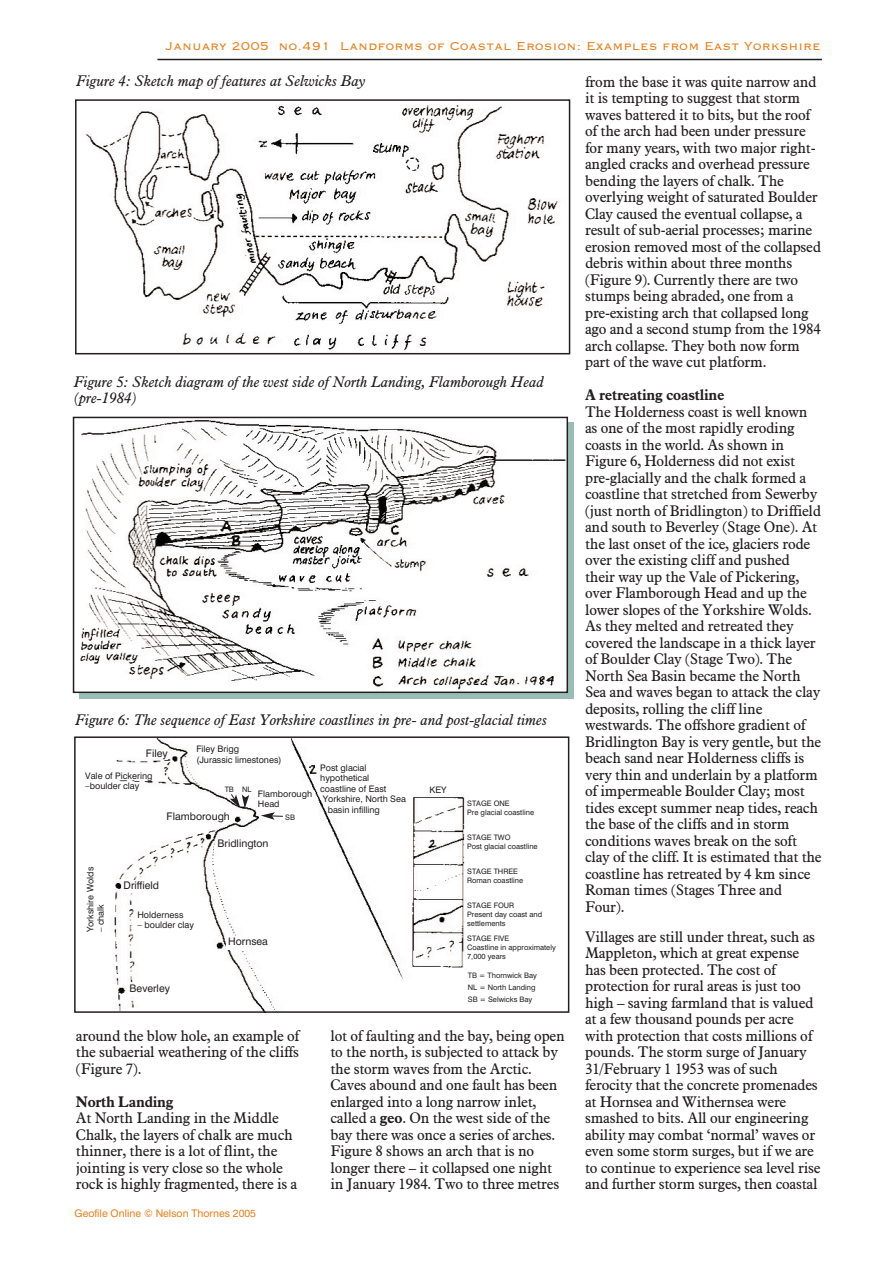
<style>
.page{position:relative;width:893px;height:1263px;background:#fff}
.page>*{position:absolute;margin:0;border:0;box-sizing:border-box;transform-origin:0 0}
.t1{font:15px/16.5px "Aldine 721 BT";letter-spacing:-.015em;color:#231f20}
.t2{font:italic 15px/16.5px "Aldine 721 BT";color:#231f20}
.t3{font:15px "Copperplate Gothic BT";color:#e8811d}
.t4{font:700 15px "Aldine 721 BT";letter-spacing:-.015em;color:#231f20}
.t5{font:10.5px "Swiss 721 BT";color:#231f20}
.t6{font:10.5px "Swiss 721 BT";color:#e8811d}
.t7{font:9px/10.5px "Swiss 721 BT";color:#231f20}
.t8{font:7.5px/9px "Swiss 721 BT";color:#231f20}
.s1{font-weight:700}
</style>
<div class="page">
<hr style="left:157px;top:59px;width:664px;height:1px;background:#231f20">
<img style="left:85px;top:105px;width:473px;height:246px">
<div style="left:75px;top:99px;width:495px;height:255px;border:2px solid #231f20"></div>
<img style="left:114px;top:739px;width:351px;height:271px">
<div style="left:74px;top:736px;width:495px;height:277px;border:2px solid #231f20"></div>
<div style="left:227px;top:936px;width:98px;height:14px;background:#fff"></div>
<div style="left:122px;top:880px;width:39px;height:13px;background:#fff"></div>
<div style="left:128px;top:983px;width:46px;height:14px;background:#fff"></div>
<svg style="left:261px;top:812px;width:23px;height:8px"></svg>
<svg style="left:230px;top:793px;width:19px;height:16px"></svg>
<div style="left:79px;top:422px;width:495px;height:276px;background:#9bbcb5"></div>
<img style="left:79px;top:420px;width:486px;height:270px">
<div style="left:73px;top:417px;width:495px;height:276px;border:2px solid #231f20"></div>
<p class="t3" style="left:166px;top:37px;width:656px">January 2005 no.491 Landforms of Coastal Erosion: Examples from East Yorkshire</p>
<p class="t2" style="left:76px;top:74px;width:290px">Figure 4: Sketch map of features at Selwicks Bay</p>
<p class="t2" style="left:74px;top:375px;width:471px">Figure 5: Sketch diagram of the west side of North Landing, Flamborough Head (pre-1984)</p>
<p class="t2" style="left:76px;top:712px;width:473px">Figure 6: The sequence of East Yorkshire coastlines in pre- and post-glacial times</p>
<p class="t5" style="left:146px;top:750px;width:23px">Filey</p>
<p class="t7" style="left:85px;top:771px;width:69px">Vale of Pickering –boulder clay</p>
<p class="t7" style="left:196px;top:745px;width:87px">Filey Brigg<br>(Jurassic limestones)</p>
<p class="t8" style="left:225px;top:786px;width:28px">TB NL</p>
<p class="t7" style="left:258px;top:789px;width:56px">Flamborough<br>Head</p>
<p class="t7" style="left:86px;top:932px;width:67px;rotate:-90deg">Yorkshire Wolds</p>
<p class="t7" style="left:96px;top:932px;width:30px;rotate:-90deg">– chalk</p>
<p class="t5" style="left:167px;top:813px;width:65px">Flamborough</p>
<p class="t5" style="left:124px;top:882px;width:37px">Driffield</p>
<p class="t7" style="left:137px;top:910px;width:47px">Holderness</p>
<p class="t7" style="left:137px;top:921px;width:58px">– boulder clay</p>
<p class="t5" style="left:130px;top:985px;width:42px">Beverley</p>
<p class="t5" style="left:218px;top:839px;width:52px">Bridlington</p>
<p class="t5" style="left:228px;top:937px;width:41px">Hornsea</p>
<p class="t8" style="left:285px;top:813px;width:11px">SB</p>
<p class="t7" style="left:320px;top:763px;width:48px">Post glacial</p>
<p class="t7" style="left:320px;top:774px;width:51px">hypothetical</p>
<p class="t7" style="left:320px;top:784px;width:68px">coastline of East</p>
<p class="t7" style="left:323px;top:795px;width:85px">Yorkshire, North Sea</p>
<p class="t7" style="left:327px;top:805px;width:54px">basin infilling</p>
<p class="t8" style="left:467px;top:800px;width:68px">STAGE ONE<br>Pre glacial coastline</p>
<p class="t8" style="left:467px;top:834px;width:72px">STAGE TWO<br>Post glacial coastline</p>
<p class="t8" style="left:467px;top:867px;width:58px">STAGE THREE<br>Roman coastline</p>
<p class="t8" style="left:467px;top:902px;width:76px">STAGE FOUR<br>Present day coast and settlements</p>
<p class="t8" style="left:467px;top:934px;width:90px">STAGE FIVE<br>Coastline in approximately<br>7,000 years</p>
<p class="t7" style="left:429px;top:785px;width:18px">KEY</p>
<p class="t8" style="left:468px;top:970px;width:71px;line-height:12px">TB = Thornwick Bay<br>NL = North Landing<br>SB = Selwicks Bay</p>
<p class="t1" style="left:76px;top:1028px;width:225px;text-align:justify">around the blow hole, an example of the subaerial weathering of the cliffs (Figure 7).</p>
<p class="t4" style="left:76px;top:1096px;width:99px">North Landing</p>
<p class="t1" style="left:76px;top:1111px;width:223px">At North Landing in the Middle Chalk, the layers of chalk are much thinner, there is a lot of flint, the jointing is very close so the whole rock is highly fragmented, there is a</p>
<p class="t6" style="left:75px;top:1209px;width:183px">Geofile Online © Nelson Thornes 2005</p>
<p class="t1" style="left:330px;top:1028px;width:236px">lot of faulting and the bay, being open to the north, is subjected to attack by the storm waves from the Arctic.<br>Caves abound and one fault has been enlarged into a long narrow inlet, called a <span class="s1">geo</span>. On the west side of the bay there was once a series of arches.<br>Figure 8 shows an arch that is no longer there – it collapsed one night in January 1984. Two to three metres</p>
<p class="t1" style="left:585px;top:74px;width:237px">from the base it was quite narrow and it is tempting to suggest that storm waves battered it to bits, but the roof of the arch had been under pressure for many years, with two major right&shy;angled cracks and overhead pressure bending the layers of chalk. The overlying weight of saturated Boulder Clay caused the eventual collapse, a result of sub-aerial processes; marine erosion removed most of the collapsed debris within about three months (Figure 9). Currently there are two stumps being abraded, one from a pre-existing arch that collapsed long ago and a second stump from the 1984 arch collapse. They both now form part of the wave cut platform.</p>
<p class="t4" style="left:585px;top:390px;width:141px">A retreating coastline</p>
<p class="t1" style="left:585px;top:404px;width:238px">The Holderness coast is well known as one of the most rapidly eroding coasts in the world. As shown in Figure 6, Holderness did not exist pre-glacially and the chalk formed a coastline that stretched from Sewerby (just north of Bridlington) to Driffield and south to Beverley (Stage One). At the last onset of the ice, glaciers rode over the existing cliff and pushed their way up the Vale of Pickering, over Flamborough Head and up the lower slopes of the Yorkshire Wolds.<br>As they melted and retreated they covered the landscape in a thick layer of Boulder Clay (Stage Two). The North Sea Basin became the North Sea and waves began to attack the clay deposits, rolling the cliff line westwards. The offshore gradient of Bridlington Bay is very gentle, but the beach sand near Holderness cliffs is very thin and underlain by a platform of impermeable Boulder Clay; most tides except summer neap tides, reach the base of the cliffs and in storm conditions waves break on the soft clay of the cliff. It is estimated that the coastline has retreated by 4 km since Roman times (Stages Three and Four).</p>
<p class="t1" style="left:585px;top:929px;width:237px">Villages are still under threat, such as Mappleton, which at great expense has been protected. The cost of protection for rural areas is just too high – saving farmland that is valued at a few thousand pounds per acre with protection that costs millions of pounds. The storm surge of January 31/February 1 1953 was of such ferocity that the concrete promenades at Hornsea and Withernsea were smashed to bits. All our engineering ability may combat ‘normal’ waves or even some storm surges, but if we are to continue to experience sea level rise and further storm surges, then coastal</p>
</div>
